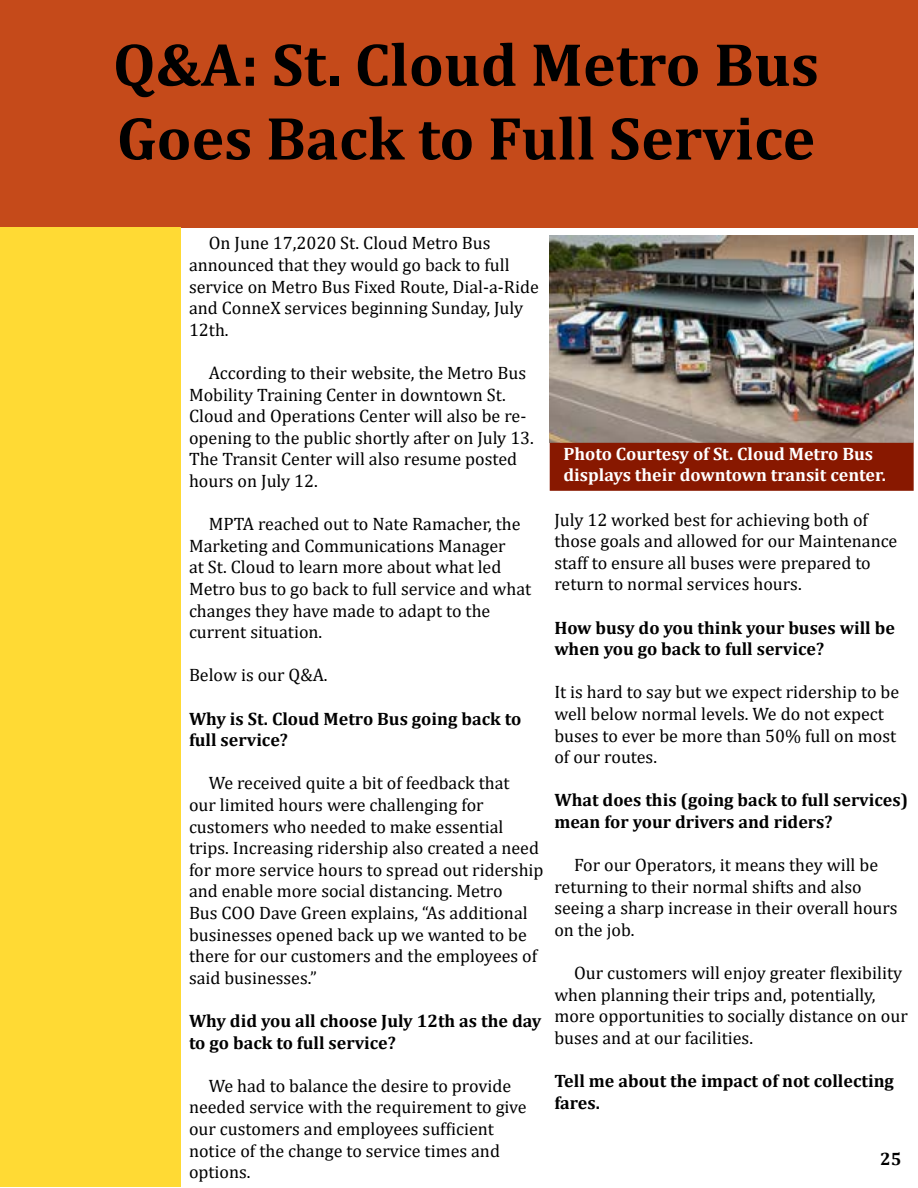
<style>
.page{position:relative;width:918px;height:1188px;background:#fff}
.page>*{position:absolute;margin:0;border:0;box-sizing:border-box;transform-origin:0 0}
.t1{font:700 61.5px/73.8px "Cambria";color:#000}
.t2{font:18px/21.6px "Cambria";color:#000}
.t3{font:700 18px/21.6px "Cambria";color:#000}
.t4{font:700 18px/21.6px "Cambria";color:#fff}
</style>
<div class="page">
<div style="left:1px;top:0;width:917px;height:227px;background:#c54a1a"></div>
<div style="left:0;top:227px;width:180px;height:959px;background:#ffda34"></div>
<img style="left:550px;top:235px;width:364px;height:208px">
<div style="left:550px;top:443px;width:364px;height:48px;background:#881800;border:2px solid #881800"></div>
<h1 class="t1" style="left:113px;top:26px;width:708px">Q&amp;A: St. Cloud Metro Bus<br>Goes Back to Full Service</h1>
<p class="t2" style="left:189px;top:232px;width:351px;text-indent:20px">On June 17,2020 St. Cloud Metro Bus announced that they would go back to full service on Metro Bus Fixed Route, Dial-a-Ride and ConneX services beginning Sunday, July 12th.</p>
<p class="t2" style="left:189px;top:362px;width:346px;text-indent:20px">According to their website, the Metro Bus Mobility Training Center in downtown St.<br>Cloud and Operations Center will also be re&shy;opening to the public shortly after on July 13.<br>The Transit Center will also resume posted hours on July 12.</p>
<p class="t2" style="left:189px;top:513px;width:344px;text-indent:20px">MPTA reached out to Nate Ramacher, the Marketing and Communications Manager<br>at St. Cloud to learn more about what led Metro bus to go back to full service and what changes they have made to adapt to the current situation.</p>
<p class="t2" style="left:189px;top:664px;width:140px">Below is our Q&amp;A.</p>
<p class="t3" style="left:189px;top:707px;width:334px">Why is St. Cloud Metro Bus going back to full service?</p>
<p class="t2" style="left:189px;top:772px;width:356px;text-indent:20px">We received quite a bit of feedback that<br>our limited hours were challenging for customers who needed to make essential trips. Increasing ridership also created a need for more service hours to spread out ridership and enable more social distancing. Metro<br>Bus COO Dave Green explains, “As additional businesses opened back up we wanted to be there for our customers and the employees of said businesses.”</p>
<p class="t3" style="left:189px;top:1010px;width:354px">Why did you all choose July 12th as the day to go back to full service?</p>
<p class="t2" style="left:189px;top:1075px;width:339px;text-indent:20px">We had to balance the desire to provide needed service with the requirement to give our customers and employees sufficient notice of the change to service times and options.</p>
<p class="t4" style="left:563px;top:442px;width:324px">Photo Courtesy of St. Cloud Metro Bus displays their downtown transit center.</p>
<p class="t2" style="left:554px;top:508px;width:345px">July 12 worked best for achieving both of those goals and allowed for our Maintenance staff to ensure all buses were prepared to return to normal services hours.</p>
<p class="t3" style="left:554px;top:616px;width:342px">How busy do you think your buses will be when you go back to full service?</p>
<p class="t2" style="left:554px;top:681px;width:346px">It is hard to say but we expect ridership to be well below normal levels. We do not expect buses to ever be more than 50% full on most of our routes.</p>
<p class="t3" style="left:554px;top:789px;width:355px">What does this (going back to full services) mean for your drivers and riders?</p>
<p class="t2" style="left:554px;top:854px;width:345px;text-indent:20px">For our Operators, it means they will be returning to their normal shifts and also seeing a sharp increase in their overall hours on the job.</p>
<p class="t2" style="left:554px;top:962px;width:355px;text-indent:20px">Our customers will enjoy greater flexibility when planning their trips and, potentially, more opportunities to socially distance on our buses and at our facilities.</p>
<p class="t3" style="left:554px;top:1070px;width:341px">Tell me about the impact of not collecting fares.</p>
<p class="t3" style="left:880px;top:1148px;width:23px">25</p>
</div>
